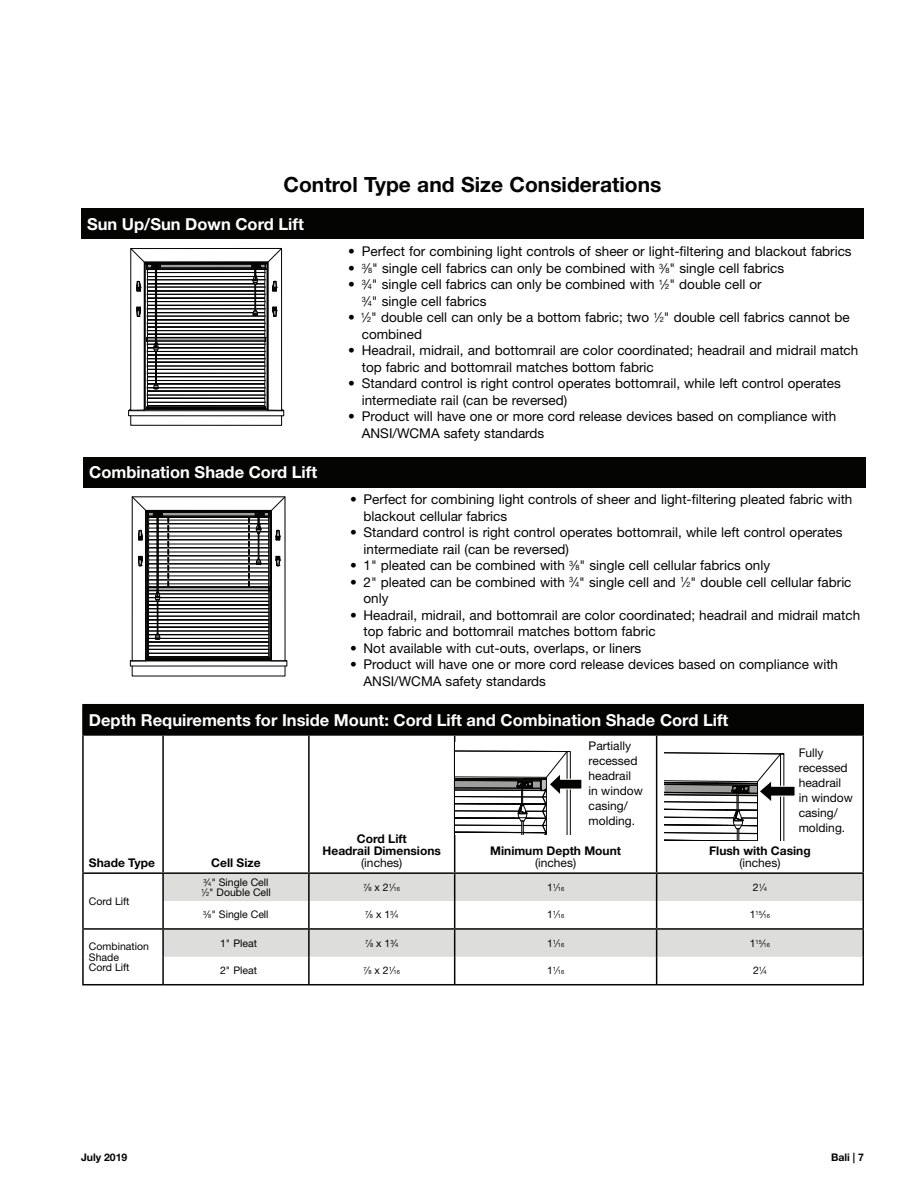
<style>
.page{position:relative;width:918px;height:1188px;background:#fff}
.page>*{position:absolute;margin:0;border:0;box-sizing:border-box;transform-origin:0 0}
.t1{font:700 21px "Helvetica Neue LT Std";color:#040503}
.t2{font:700 16.5px "Helvetica Neue LT Std";color:#fff}
.t3{font:13.5px/16.5px "Helvetica Neue LT Std";color:#040503}
.t4{font:12px/15px "Helvetica Neue LT Std";color:#040503}
.t5{font:700 12px/12px "Helvetica Neue LT Std";color:#040503;text-align:center}
.t6{font:10.5px/10.5px "Helvetica Neue LT Std";color:#040503}
.t7{font:700 10.5px "Helvetica Neue LT Std";color:#040503}
.t8{font:5.7px "Helvetica Neue LT Std";color:#040503}
.s1{font-size:7.35px}
.s2{font-size:5.7px}
.s3{font-size:10.5px}
</style>
<div class="page">
<div style="left:81px;top:209px;width:783px;height:30px;background:#040503"></div>
<svg style="left:128px;top:248px;width:157px;height:178px"></svg>
<div style="left:83px;top:457px;width:783px;height:30px;background:#040503"></div>
<svg style="left:129px;top:496px;width:158px;height:181px"></svg>
<div style="left:83px;top:705px;width:780px;height:30px;background:#040503"></div>
<svg style="left:164px;top:874px;width:698px;height:83px;fill:#dddddc"></svg>
<hr style="left:862px;top:705px;width:2px;height:29px;background:#040503">
<hr style="left:454px;top:736px;width:1px;height:136px;background:#040503">
<hr style="left:656px;top:736px;width:1px;height:136px;background:#040503">
<hr style="left:82px;top:928px;width:81px;height:2px;background:#040503">
<hr style="left:82px;top:930px;width:2px;height:27px;background:#040503">
<hr style="left:162px;top:930px;width:2px;height:27px;background:#040503">
<hr style="left:82px;top:957px;width:2px;height:27px;background:#040503">
<hr style="left:162px;top:957px;width:2px;height:27px;background:#040503">
<hr style="left:82px;top:984px;width:81px;height:1px;background:#040503">
<hr style="left:82px;top:734px;width:81px;height:2px;background:#040503">
<hr style="left:82px;top:736px;width:2px;height:136px;background:#040503">
<hr style="left:162px;top:736px;width:2px;height:136px;background:#040503">
<hr style="left:82px;top:872px;width:81px;height:2px;background:#040503">
<hr style="left:82px;top:704px;width:81px;height:1px;background:#040503">
<hr style="left:82px;top:705px;width:2px;height:29px;background:#040503">
<hr style="left:163px;top:704px;width:701px;height:1px;background:#040503">
<hr style="left:163px;top:928px;width:292px;height:2px;background:#040503">
<hr style="left:308px;top:930px;width:2px;height:27px;background:#040503">
<hr style="left:455px;top:928px;width:202px;height:2px;background:#040503">
<hr style="left:657px;top:928px;width:207px;height:2px;background:#040503">
<hr style="left:862px;top:930px;width:2px;height:27px;background:#040503">
<hr style="left:308px;top:957px;width:2px;height:27px;background:#040503">
<hr style="left:862px;top:957px;width:2px;height:27px;background:#040503">
<hr style="left:163px;top:984px;width:701px;height:1px;background:#040503">
<hr style="left:163px;top:734px;width:292px;height:2px;background:#040503">
<hr style="left:308px;top:736px;width:2px;height:136px;background:#040503">
<hr style="left:455px;top:734px;width:409px;height:2px;background:#040503">
<hr style="left:862px;top:736px;width:2px;height:136px;background:#040503">
<hr style="left:82px;top:874px;width:2px;height:27px;background:#040503">
<hr style="left:82px;top:901px;width:2px;height:27px;background:#040503">
<hr style="left:163px;top:872px;width:146px;height:2px;background:#040503">
<hr style="left:162px;top:874px;width:2px;height:27px;background:#040503">
<hr style="left:309px;top:872px;width:146px;height:2px;background:#040503">
<hr style="left:308px;top:874px;width:2px;height:27px;background:#040503">
<hr style="left:455px;top:872px;width:202px;height:2px;background:#040503">
<hr style="left:657px;top:872px;width:207px;height:2px;background:#040503">
<hr style="left:862px;top:874px;width:2px;height:27px;background:#040503">
<hr style="left:162px;top:901px;width:2px;height:27px;background:#040503">
<hr style="left:308px;top:901px;width:2px;height:27px;background:#040503">
<svg style="left:454px;top:874px;width:1px;height:110px"></svg>
<svg style="left:656px;top:874px;width:1px;height:110px"></svg>
<hr style="left:862px;top:901px;width:2px;height:27px;background:#040503">
<svg style="left:455px;top:750px;width:127px;height:84px"></svg>
<svg style="left:664px;top:752px;width:131px;height:89px"></svg>
<h1 class="t1" style="left:284px;top:177px;width:380px">Control Type and Size Considerations</h1>
<p class="t2" style="left:87px;top:218px;width:218px">Sun Up/Sun Down Cord Lift</p>
<p class="t2" style="left:89px;top:466px;width:229px">Combination Shade Cord Lift</p>
<p class="t3" style="left:348px;top:245px;width:505px">• Perfect for combining light controls of sheer or light-filtering and blackout fabrics</p>
<p class="t3" style="left:348px;top:262px;width:437px">• <sup>3</sup>⁄<span class="s1">8</span>" single cell fabrics can only be combined with <sup>3</sup>⁄<span class="s1">8</span>" single cell fabrics</p>
<p class="t3" style="left:362px;top:278px;width:401px;text-indent:-13px">• <sup>3</sup>⁄<span class="s1">4</span>" single cell fabrics can only be combined with <sup>1</sup>⁄<span class="s1">2</span>" double cell or<br><sup>3</sup>⁄<span class="s1">4</span>" single cell fabrics</p>
<p class="t3" style="left:362px;top:311px;width:489px;text-indent:-13px">• <sup>1</sup>⁄<span class="s1">2</span>" double cell can only be a bottom fabric; two <sup>1</sup>⁄<span class="s1">2</span>" double cell fabrics cannot be combined</p>
<p class="t3" style="left:362px;top:344px;width:498px;text-indent:-14px">• Headrail, midrail, and bottomrail are color coordinated; headrail and midrail match top fabric and bottomrail matches bottom fabric</p>
<p class="t3" style="left:362px;top:377px;width:481px;text-indent:-14px">• Standard control is right control operates bottomrail, while left control operates intermediate rail (can be reversed)</p>
<p class="t3" style="left:362px;top:410px;width:476px;text-indent:-14px">• Product will have one or more cord release devices based on compliance with<br>ANSI/WCMA safety standards</p>
<p class="t3" style="left:364px;top:493px;width:490px;text-indent:-14px">• Perfect for combining light controls of sheer and light-filtering pleated fabric with blackout cellular fabrics</p>
<p class="t3" style="left:364px;top:526px;width:481px;text-indent:-14px">• Standard control is right control operates bottomrail, while left control operates intermediate rail (can be reversed)</p>
<p class="t3" style="left:350px;top:559px;width:422px">• 1" pleated can be combined with <sup>3</sup>⁄<span class="s1">8</span>" single cell cellular fabrics only</p>
<p class="t3" style="left:364px;top:575px;width:490px;text-indent:-13px">• 2" pleated can be combined with <sup>3</sup>⁄<span class="s1">4</span>" single cell and <sup>1</sup>⁄<span class="s1">2</span>" double cell cellular fabric only</p>
<p class="t3" style="left:364px;top:608px;width:498px;text-indent:-14px">• Headrail, midrail, and bottomrail are color coordinated; headrail and midrail match top fabric and bottomrail matches bottom fabric</p>
<p class="t3" style="left:350px;top:641px;width:293px">• Not available with cut-outs, overlaps, or liners</p>
<p class="t3" style="left:364px;top:658px;width:476px;text-indent:-14px">• Product will have one or more cord release devices based on compliance with<br>ANSI/WCMA safety standards</p>
<p class="t2" style="left:89px;top:714px;width:641px">Depth Requirements for Inside Mount: Cord Lift and Combination Shade Cord Lift</p>
<p class="t5" style="left:89px;top:858px;width:68px">Shade Type</p>
<p class="t5" style="left:211px;top:858px;width:51px">Cell Size</p>
<p class="t5" style="left:323px;top:834px;width:120px">Cord Lift<br>Headrail Dimensions</p>
<p class="t4" style="left:361px;top:857px;width:43px">(inches)</p>
<p class="t4" style="left:589px;top:740px;width:56px">Partially recessed headrail in window casing/ molding.</p>
<p class="t5" style="left:490px;top:846px;width:132px">Minimum Depth Mount</p>
<p class="t4" style="left:535px;top:857px;width:43px">(inches)</p>
<p class="t4" style="left:799px;top:747px;width:56px">Fully recessed headrail in window casing/ molding.</p>
<p class="t5" style="left:709px;top:846px;width:103px">Flush with Casing</p>
<p class="t4" style="left:739px;top:857px;width:43px">(inches)</p>
<p class="t6" style="left:89px;top:897px;width:42px">Cord Lift</p>
<p class="t6" style="left:201px;top:878px;width:71px"><sup>3</sup>⁄<span class="s2">4</span>" Single Cell<br><sup>1</sup>⁄<span class="s2">2</span>" Double Cell</p>
<p class="t8" style="left:364px;top:887px;width:38px">7<span class="s3">⁄</span>8 <span class="s3">x 2</span>1<span class="s3">⁄</span>16</p>
<p class="t8" style="left:547px;top:887px;width:19px"><span class="s3">1</span>1<span class="s3">⁄</span>16</p>
<p class="t6" style="left:753px;top:884px;width:16px">2<sup>1</sup>⁄<span class="s2">4</span></p>
<p class="t6" style="left:203px;top:911px;width:67px"><sup>3</sup>⁄<span class="s2">8</span>" Single Cell</p>
<p class="t8" style="left:365px;top:913px;width:35px">7<span class="s3">⁄</span>8 <span class="s3">x 1</span>3<span class="s3">⁄</span>4</p>
<p class="t8" style="left:547px;top:914px;width:19px"><span class="s3">1</span>1<span class="s3">⁄</span>16</p>
<p class="t8" style="left:750px;top:913px;width:22px"><span class="s3">1</span>15<span class="s3">⁄</span>16</p>
<p class="t6" style="left:89px;top:942px;width:62px">Combination<br>Shade<br>Cord Lift</p>
<p class="t6" style="left:220px;top:939px;width:38px">1" Pleat</p>
<p class="t8" style="left:365px;top:941px;width:35px">7<span class="s3">⁄</span>8 <span class="s3">x 1</span>3<span class="s3">⁄</span>4</p>
<p class="t8" style="left:547px;top:943px;width:19px"><span class="s3">1</span>1<span class="s3">⁄</span>16</p>
<p class="t8" style="left:750px;top:941px;width:22px"><span class="s3">1</span>15<span class="s3">⁄</span>16</p>
<p class="t6" style="left:220px;top:966px;width:38px">2" Pleat</p>
<p class="t8" style="left:364px;top:970px;width:38px">7<span class="s3">⁄</span>8 <span class="s3">x 2</span>1<span class="s3">⁄</span>16</p>
<p class="t8" style="left:547px;top:970px;width:19px"><span class="s3">1</span>1<span class="s3">⁄</span>16</p>
<p class="t6" style="left:753px;top:966px;width:15px">2<sup>1</sup>⁄<span class="s2">4</span></p>
<p class="t7" style="left:81px;top:1154px;width:48px">July 2019</p>
<p class="t7" style="left:831px;top:1154px;width:34px">Bali | 7</p>
</div>
